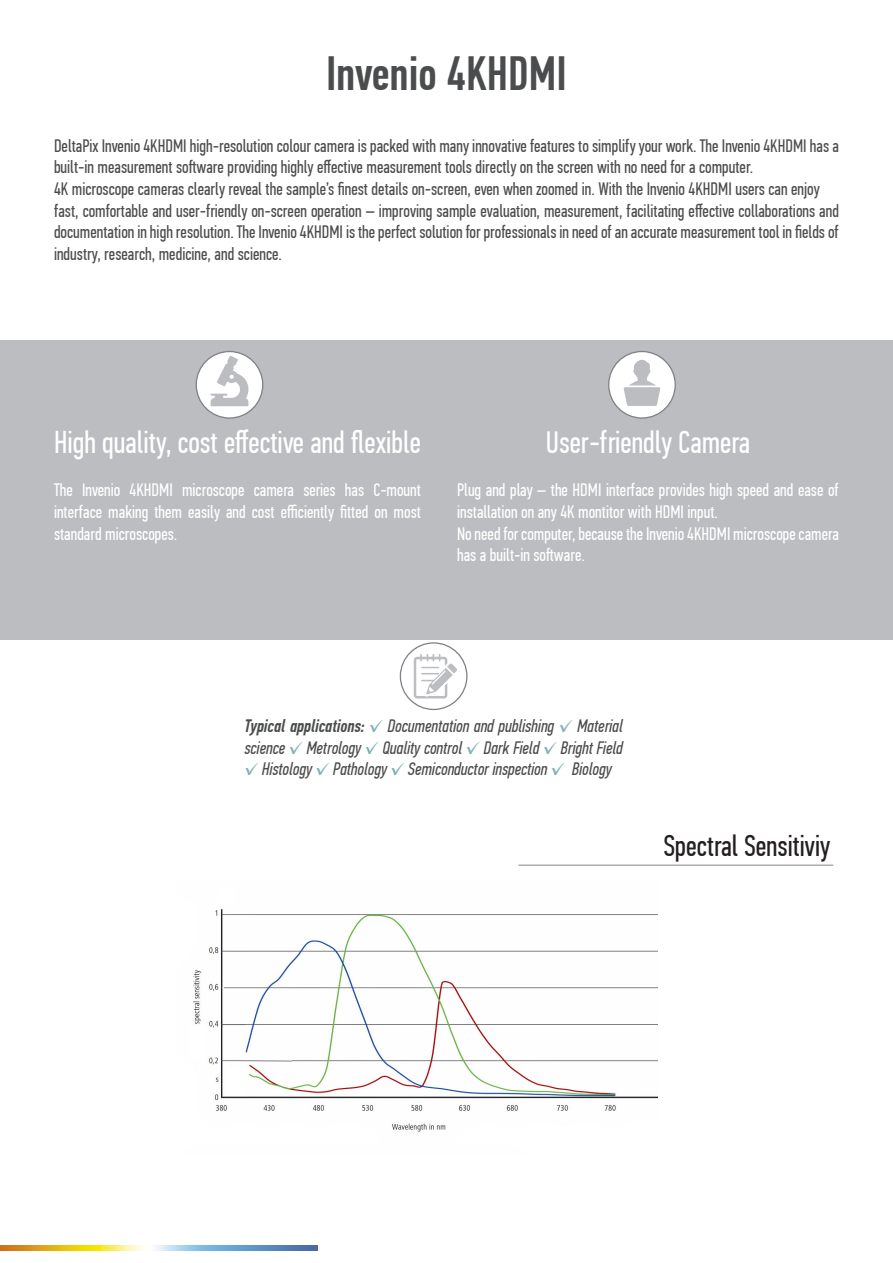
<style>
.page{position:relative;width:893px;height:1263px;background:#fff}
.page>*{position:absolute;margin:0;border:0;box-sizing:border-box;transform-origin:0 0}
.titles{font:500 48px "PF Din Text Comp Pro";color:#4b4c4d}
.text_title{font:31.5px "PF Din Text Comp Pro";color:#fff}
.t1{font:30px "PF Din Text Comp Pro";color:#231f20}
.text{font:18px/21.6px "PF Din Text Comp Pro";color:#4b4c4d}
.text-2{font:18px/21.6px "PF Din Text Comp Pro";color:#fff}
.text-3{font:italic 18px/21.6px "PF Din Text Comp Pro";color:#4b4c4d}
.s1{font-weight:500}
.s2{font-style:normal;color:#7fb2b5}
</style>
<div class="page">
<div style="left:0;top:340px;width:893px;height:300px;background:#bcbdc0"></div>
<div style="left:609px;top:351px;width:66px;height:67px;background:#fff;border-radius:50%"></div>
<div style="left:608px;top:351px;width:68px;height:68px;border:1px solid #808285;border-radius:50%"></div>
<svg style="left:623px;top:360px;width:37px;height:46px"></svg>
<div style="left:196px;top:351px;width:67px;height:67px;background:#fff;border-radius:50%"></div>
<div style="left:196px;top:351px;width:67px;height:68px;border:1px solid #808285;border-radius:50%"></div>
<svg style="left:210px;top:356px;width:40px;height:50px"></svg>
<svg style="left:400px;top:643px;width:67px;height:66px"></svg>
<div style="left:400px;top:642px;width:67px;height:68px;border:1px solid #808285;border-radius:50%"></div>
<svg style="left:414px;top:654px;width:43px;height:44px"></svg>
<img style="left:193px;top:909px;width:465px;height:223px">
<hr style="left:519px;top:865px;width:314px;height:1px;background:#808285">
<img style="left:0;top:1245px;width:317px;height:5px">
<p class="titles" style="left:326px;top:46px;width:242px">Invenio 4KHDMI</p>
<p class="text" style="left:54px;top:135px;width:786px">DeltaPix Invenio 4KHDMI high-resolution colour camera is packed with many innovative features to simplify your work. The Invenio 4KHDMI has a</p>
<p class="text" style="left:54px;top:157px;width:701px">built-in measurement software providing highly effective measurement tools directly on the screen with no need for a computer.</p>
<p class="text" style="left:54px;top:178px;width:767px">4K microscope cameras clearly reveal the sample’s finest details on-screen, even when zoomed in. With the Invenio 4KHDMI users can enjoy</p>
<p class="text" style="left:54px;top:200px;width:786px">fast, comfortable and user-friendly on-screen operation – improving sample evaluation, measurement, facilitating effective collaborations and documentation in high resolution. The Invenio 4KHDMI is the perfect solution for professionals in need of an accurate measurement tool in fields of</p>
<p class="text" style="left:54px;top:243px;width:230px">industry, research, medicine, and science.</p>
<p class="text_title" style="left:54px;top:424px;width:368px">High quality, cost effective and flexible</p>
<p class="text-2" style="left:54px;top:480px;width:368px;text-align:justify">The Invenio 4KHDMI microscope camera series has C-mount interface making them easily and cost efficiently fitted on most standard microscopes.</p>
<p class="text_title" style="left:546px;top:424px;width:206px">User-friendly Camera</p>
<p class="text-2" style="left:457px;top:480px;width:383px">Plug and play – the HDMI interface provides high speed and ease of installation on any 4K montitor with HDMI input.</p>
<p class="text-2" style="left:457px;top:523px;width:383px">No need for computer, because the Invenio 4KHDMI microscope camera has a built-in software.</p>
<p class="text-3" style="left:244px;top:715px;width:380px"><span class="s1">Typical applications:</span> <span class="s2">✓</span> Documentation and publishing <span class="s2">✓</span> Material science <span class="s2">✓</span> Metrology <span class="s2">✓</span> Quality control <span class="s2">✓</span> Dark Field <span class="s2">✓</span> Bright Field</p>
<p class="text-3" style="left:244px;top:759px;width:369px"><span class="s2">✓</span> Histology <span class="s2">✓</span> Pathology <span class="s2">✓</span> Semiconductor inspection <span class="s2">✓</span> Biology</p>
<p class="t1" style="left:663px;top:828px;width:168px">Spectral Sensitiviy</p>
</div>
